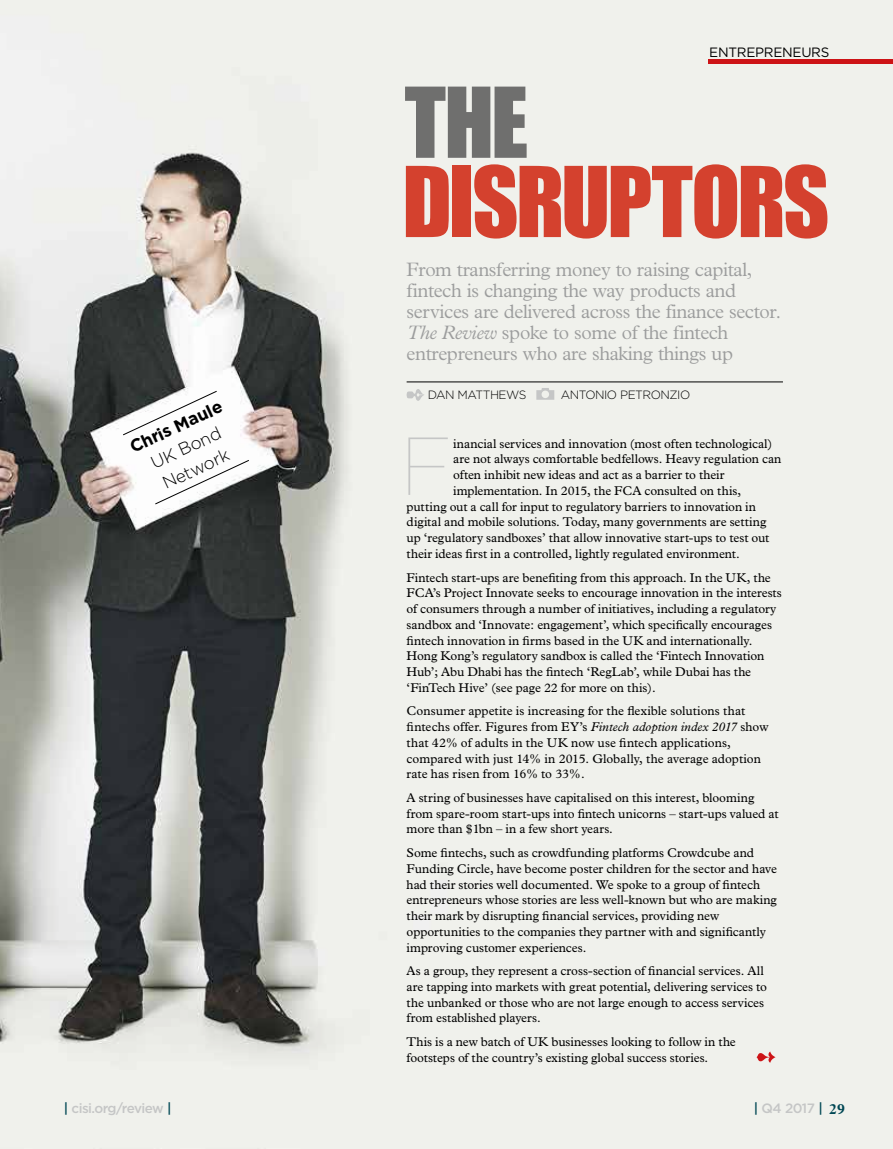
<style>
.page{position:relative;width:893px;height:1149px;background:#fff}
.page>*{position:absolute;margin:0;border:0;box-sizing:border-box;transform-origin:0 0}
.t1{font:90px "Impact";letter-spacing:-.03em;color:#d4412e}
.t2{font:90px "Impact";color:#6f6f6e}
.t3{font:100 81.9px "Gotham";color:#c5c6c6}
.t4{font:300 19.5px/21px "Plantin";letter-spacing:-.02em;color:#9c9d9d}
.t5{font:300 17.4px/23.2px "Gotham";color:#000}
.t6{font:700 17.4px "Gotham";color:#000}
.t7{font:700 15px "Plantin";color:#004754}
.t8{font:500 13.5px "Gotham";letter-spacing:-.04em;color:#c5c6c6}
.t9{font:13.5px "Gotham";letter-spacing:-.02em;color:#000}
.t10{font:12.75px/15.8px "Plantin";color:#000}
.t11{font:300 12px "Gotham";letter-spacing:-.04em;color:#000}
.s1{font-style:italic}
.s2{color:#004754}
</style>
<div class="page">
<img style="left:0;top:0;width:893px;height:1148px">
<hr style="left:708px;top:60px;width:185px;height:4px;background:#cd1316">
<hr style="left:407px;top:381px;width:376px;height:1px;background:#000">
<svg style="left:407px;top:389px;width:18px;height:11px"></svg>
<svg style="left:536px;top:388px;width:18px;height:11px"></svg>
<svg style="left:756px;top:1051px;width:19px;height:11px"></svg>
<svg style="left:122px;top:390px;width:96px;height:45px"></svg>
<svg style="left:154px;top:459px;width:96px;height:46px"></svg>
<p class="t9" style="left:709px;top:44px;width:122px">ENTREPRENEURS</p>
<h1 class="t2" style="left:404px;top:53px;width:125px">THE</h1>
<h1 class="t1" style="left:402px;top:132px;width:429px">DISRUPTORS</h1>
<h3 class="t4" style="left:407px;top:258px;width:376px">From transferring money to raising capital, fintech is changing the way products and services are delivered across the finance sector.<br><span class="s1">The Review</span> spoke to some of the fintech entrepreneurs who are shaking things up</h3>
<p class="t11" style="left:428px;top:388px;width:100px">DAN MATTHEWS</p>
<p class="t11" style="left:561px;top:388px;width:131px">ANTONIO PETRONZIO</p>
<h3 class="t6" style="left:127px;top:438px;width:101px;rotate:-25deg">Chris Maule</h3>
<h3 class="t5" style="left:147px;top:452px;width:77px;rotate:-25deg">UK Bond<br>Network</h3>
<h2 class="t3" style="left:400px;top:422px;width:52px">F</h2>
<p class="t10" style="left:453px;top:435px;width:321px">inancial services and innovation (most often technological)</p>
<p class="t10" style="left:453px;top:451px;width:330px">are not always comfortable bedfellows. Heavy regulation can</p>
<p class="t10" style="left:453px;top:466px;width:273px">often inhibit new ideas and act as a barrier to their</p>
<p class="t10" style="left:453px;top:482px;width:289px">implementation. In 2015, the FCA consulted on this,</p>
<p class="t10" style="left:407px;top:498px;width:351px">putting out a call for input to regulatory barriers to innovation in</p>
<p class="t10" style="left:407px;top:514px;width:361px">digital and mobile solutions. Today, many governments are setting</p>
<p class="t10" style="left:407px;top:529px;width:364px">up ‘regulatory sandboxes’ that allow innovative start-ups to test out</p>
<p class="t10" style="left:407px;top:545px;width:335px">their ideas first in a controlled, lightly regulated environment.</p>
<p class="t10" style="left:407px;top:569px;width:377px">Fintech start-ups are benefiting from this approach. In the UK, the FCA’s Project Innovate seeks to encourage innovation in the interests of consumers through a number of initiatives, including a regulatory sandbox and ‘Innovate: engagement’, which specifically encourages fintech innovation in firms based in the UK and internationally.<br>Hong Kong’s regulatory sandbox is called the ‘Fintech Innovation Hub’; Abu Dhabi has the fintech ‘RegLab’, while Dubai has the ‘FinTech Hive’ (see page 22 for more on this).</p>
<p class="t10" style="left:407px;top:702px;width:363px">Consumer appetite is increasing for the flexible solutions that fintechs offer. Figures from EY’s <span class="s1">Fintech adoption index 2017</span> show that 42% of adults in the UK now use fintech applications, compared with just 14% in 2015. Globally, the average adoption rate has risen from 16% to 33%.</p>
<p class="t10" style="left:407px;top:789px;width:373px">A string of businesses have capitalised on this interest, blooming from spare-room start-ups into fintech unicorns – start-ups valued at more than $1bn – in a few short years.</p>
<p class="t10" style="left:407px;top:844px;width:372px">Some fintechs, such as crowdfunding platforms Crowdcube and Funding Circle, have become poster children for the sector and have had their stories well documented. We spoke to a group of fintech entrepreneurs whose stories are less well-known but who are making their mark by disrupting financial services, providing new opportunities to the companies they partner with and significantly improving customer experiences.</p>
<p class="t10" style="left:407px;top:962px;width:362px">As a group, they represent a cross-section of financial services. All are tapping into markets with great potential, delivering services to the unbanked or those who are not large enough to access services from established players.</p>
<p class="t10" style="left:407px;top:1033px;width:331px">This is a new batch of UK businesses looking to follow in the footsteps of the country’s existing global success stories.</p>
<p class="t8" style="left:64px;top:1100px;width:109px"><span class="s2">|</span> cisi.org/review <span class="s2">|</span></p>
<p class="t8" style="left:754px;top:1100px;width:71px"><span class="s2">|</span> Q4 2017 <span class="s2">|</span></p>
<p class="t7" style="left:829px;top:1099px;width:17px">29</p>
</div>
